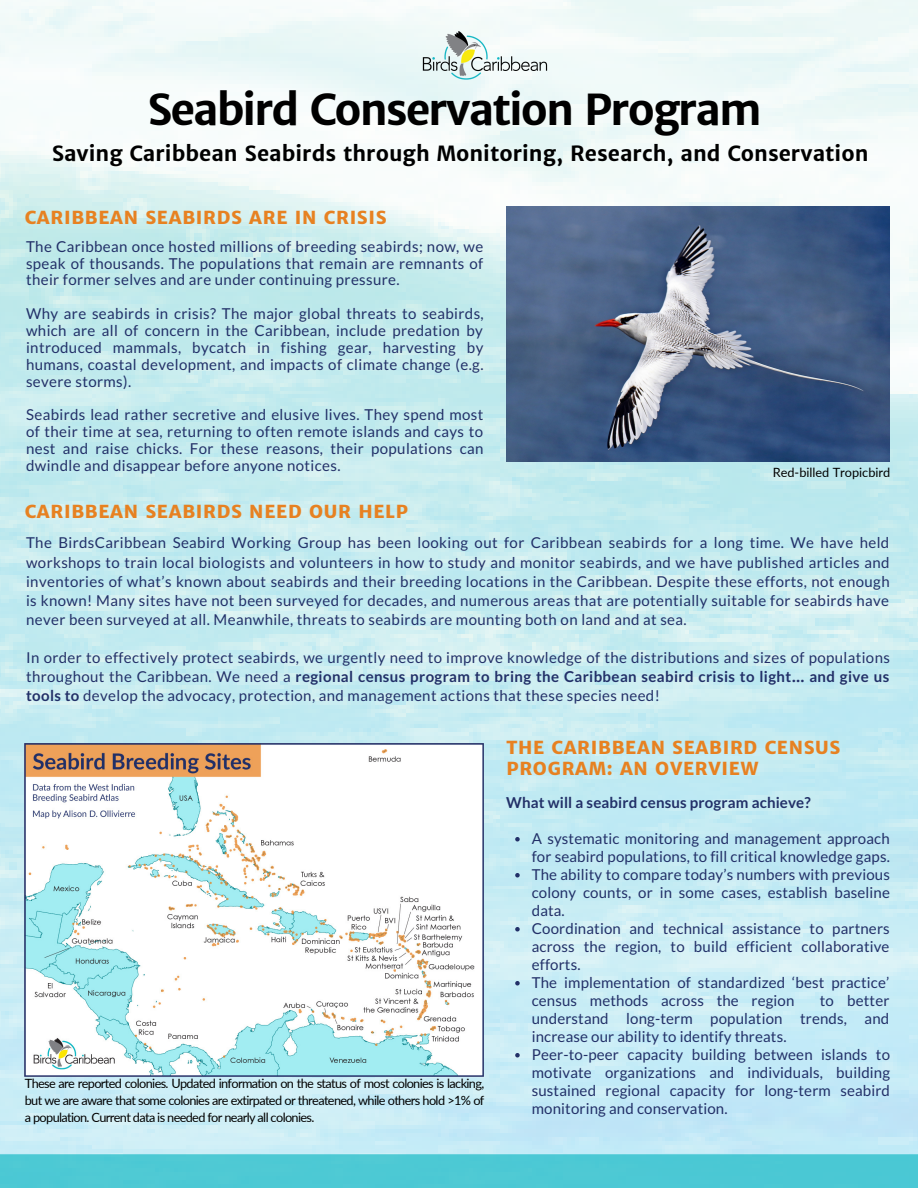
<style>
.page{position:relative;width:918px;height:1188px;background:#fff}
.page>*{position:absolute;margin:0;border:0;box-sizing:border-box;transform-origin:0 0}
.t1{font:700 42.75px "Merriweather Sans";letter-spacing:-.05em;color:#000}
.t2{font:700 21px "Merriweather Sans";color:#000}
.t3{font:800 18px/20.2px "Merriweather Sans";letter-spacing:.04em;color:#e78121}
.t4{font:15px/18px "Lato";letter-spacing:.01em;color:#223068;text-align:justify}
.t5{font:700 15px "Lato";letter-spacing:.01em;color:#223068}
.t6{font:12.75px/17px "Lato";letter-spacing:-.05em;color:#000;text-align:justify}
.t7{font:12.75px "Lato";color:#000}
.s1{font-weight:700}
.s2{font-family:"Noto Sans Gurmukhi";font-weight:700}
</style>
<div class="page">
<img style="left:0;top:0;width:918px;height:1154px">
<img style="left:417px;top:28px;width:135px;height:56px">
<img style="left:506px;top:206px;width:384px;height:256px">
<div style="left:0;top:1154px;width:918px;height:34px;background:#4cc9d4"></div>
<img style="left:25px;top:743px;width:459px;height:333px">
<svg style="left:515px;top:837px;width:5px;height:5px"></svg>
<svg style="left:515px;top:873px;width:5px;height:5px"></svg>
<svg style="left:515px;top:927px;width:5px;height:5px"></svg>
<svg style="left:515px;top:981px;width:5px;height:5px"></svg>
<svg style="left:515px;top:1053px;width:5px;height:5px"></svg>
<p class="t1" style="left:147px;top:83px;width:616px">Seabird Conservation Program</p>
<p class="t2" style="left:52px;top:140px;width:818px">Saving Caribbean Seabirds through Monitoring, Research, and Conservation</p>
<p class="t3" style="left:25px;top:207px;width:363px">CARIBBEAN SEABIRDS ARE IN CRISIS</p>
<p class="t4" style="left:26px;top:237px;width:459px;line-height:16.8px">The Caribbean once hosted millions of breeding seabirds; now, we speak of thousands. The populations that remain are remnants of their former selves and are under continuing pressure.</p>
<p class="t4" style="left:26px;top:305px;width:459px;line-height:16.8px">Why are seabirds in crisis? The major global threats to seabirds, which are all of concern in the Caribbean, include predation by introduced mammals, bycatch in fishing gear, harvesting by humans, coastal development, and impacts of climate change (e.g. severe storms).</p>
<p class="t4" style="left:26px;top:406px;width:459px;line-height:16.8px">Seabirds lead rather secretive and elusive lives. They spend most of their time at sea, returning to often remote islands and cays to nest and raise chicks. For these reasons, their populations can dwindle and disappear before anyone notices.</p>
<p class="t3" style="left:25px;top:502px;width:385px">CARIBBEAN SEABIRDS NEED OUR HELP</p>
<p class="t7" style="left:773px;top:465px;width:119px">Red-billed Tropicbird</p>
<p class="t4" style="left:26px;top:533px;width:865px;line-height:19.2px">The BirdsCaribbean Seabird Working Group has been looking out for Caribbean seabirds for a long time. We have held workshops to train local biologists and volunteers in how to study and monitor seabirds, and we have published articles and inventories of what’s known about seabirds and their breeding locations in the Caribbean. Despite these efforts, not enough is known! Many sites have not been surveyed for decades, and numerous areas that are potentially suitable for seabirds have never been surveyed at all. Meanwhile, threats to seabirds are mounting both on land and at sea.</p>
<p class="t4" style="left:26px;top:648px;width:865px;line-height:19.2px">In order to effectively protect seabirds, we urgently need to improve knowledge of the distributions and sizes of populations throughout the Caribbean. We need a <span class="s1">regional census program to bring the Caribbean seabird crisis to light</span><span class="s2">…</span> <span class="s1">and give us tools to</span> develop the advocacy, protection, and management actions that these species need!</p>
<p class="t3" style="left:506px;top:738px;width:335px">THE CARIBBEAN SEABIRD CENSUS<br>PROGRAM: AN OVERVIEW</p>
<p class="t6" style="left:25px;top:1075px;width:461px">These are reported colonies. Updated information on the status of most colonies is lacking, but we are aware that some colonies are extirpated or threatened, while others hold &gt;1% of a population. Current data is needed for nearly all colonies.</p>
<p class="t5" style="left:506px;top:793px;width:306px">What will a seabird census program achieve?</p>
<p class="t4" style="left:532px;top:829px;width:360px">A systematic monitoring and management approach for seabird populations, to fill critical knowledge gaps.</p>
<p class="t4" style="left:532px;top:865px;width:360px">The ability to compare today’s numbers with previous colony counts, or in some cases, establish baseline data.</p>
<p class="t4" style="left:532px;top:919px;width:359px">Coordination and technical assistance to partners across the region, to build efficient collaborative efforts.</p>
<p class="t4" style="left:532px;top:973px;width:359px">The implementation of standardized ‘best practice’ census methods across the region</p>
<p class="t4" style="left:532px;top:991px;width:359px;text-indent:288px">to better understand long-term population trends, and increase our ability to identify threats.</p>
<p class="t4" style="left:532px;top:1045px;width:360px">Peer-to-peer capacity building between islands to motivate organizations and individuals, building sustained regional capacity for long-term seabird monitoring and conservation.</p>
</div>
